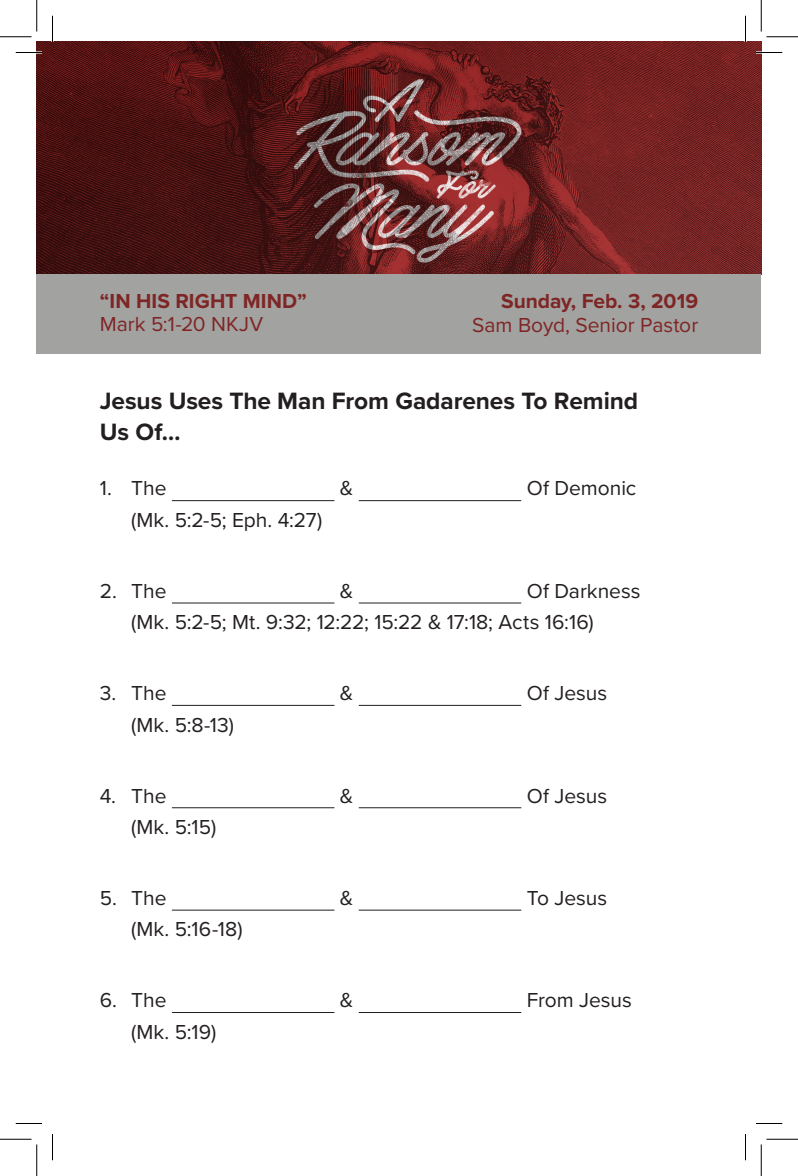
<style>
.page{position:relative;width:798px;height:1176px;background:#fff}
.page>*{position:absolute;margin:0;border:0;box-sizing:border-box;transform-origin:0 0}
.t1{font:700 24.5px/31.5px "Proxima Nova";letter-spacing:-.005em;color:#231f20}
.t2{font:21px/31.5px "Proxima Nova";color:#231f20}
.t3{font:21px "Proxima Nova";color:#7e2625}
.t4{font:700 21px "Proxima Nova";letter-spacing:.005em;color:#7e2625}
</style>
<div class="page">
<img style="left:37px;top:41px;width:724px;height:233px">
<div style="left:37px;top:274px;width:724px;height:79px;background:#a2a2a0"></div>
<hr style="left:172px;top:500px;width:162px;height:1px;background:#231f20">
<hr style="left:359px;top:500px;width:162px;height:1px;background:#231f20">
<hr style="left:172px;top:603px;width:162px;height:1px;background:#231f20">
<hr style="left:359px;top:603px;width:162px;height:1px;background:#231f20">
<hr style="left:172px;top:705px;width:162px;height:1px;background:#231f20">
<hr style="left:359px;top:705px;width:162px;height:1px;background:#231f20">
<hr style="left:172px;top:807px;width:162px;height:1px;background:#231f20">
<hr style="left:359px;top:807px;width:162px;height:1px;background:#231f20">
<hr style="left:172px;top:910px;width:162px;height:1px;background:#231f20">
<hr style="left:359px;top:910px;width:162px;height:1px;background:#231f20">
<hr style="left:172px;top:1012px;width:162px;height:1px;background:#231f20">
<hr style="left:359px;top:1012px;width:162px;height:1px;background:#231f20">
<hr style="left:16px;top:51px;width:26px;height:3px;background:#fff">
<hr style="left:756px;top:51px;width:26px;height:3px;background:#fff">
<hr style="left:51px;top:16px;width:3px;height:26px;background:#fff">
<hr style="left:744px;top:16px;width:3px;height:26px;background:#fff">
<svg style="left:16px;top:52px;width:26px;height:1px"></svg>
<svg style="left:756px;top:52px;width:26px;height:1px"></svg>
<svg style="left:16px;top:1123px;width:26px;height:1px"></svg>
<svg style="left:756px;top:1123px;width:26px;height:1px"></svg>
<svg style="left:52px;top:16px;width:1px;height:26px"></svg>
<svg style="left:52px;top:1134px;width:1px;height:26px"></svg>
<svg style="left:745px;top:16px;width:1px;height:26px"></svg>
<svg style="left:745px;top:1134px;width:1px;height:26px"></svg>
<hr style="left:0;top:36px;width:32px;height:1px;background:#000">
<hr style="left:766px;top:36px;width:32px;height:1px;background:#000">
<hr style="left:0;top:1139px;width:32px;height:1px;background:#000">
<hr style="left:766px;top:1139px;width:32px;height:1px;background:#000">
<hr style="left:36px;top:0;width:1px;height:32px;background:#000">
<hr style="left:36px;top:1144px;width:1px;height:32px;background:#000">
<hr style="left:761px;top:0;width:1px;height:32px;background:#000">
<hr style="left:761px;top:1144px;width:1px;height:32px;background:#000">
<p class="t4" style="left:100px;top:285px;width:208px">“IN HIS RIGHT MIND”</p>
<p class="t3" style="left:100px;top:308px;width:165px">Mark 5:1-20 NKJV</p>
<p class="t4" style="left:501px;top:285px;width:199px">Sunday, Feb. 3, 2019</p>
<p class="t3" style="left:472px;top:310px;width:227px">Sam Boyd, Senior Pastor</p>
<p class="t1" style="left:100px;top:384px;width:540px">Jesus Uses The Man From Gadarenes To Remind<br>Us Of…</p>
<p class="t2" style="left:100px;top:472px;width:68px">1. The</p>
<p class="t2" style="left:340px;top:472px;width:15px">&amp;</p>
<p class="t2" style="left:527px;top:472px;width:111px">Of Demonic</p>
<p class="t2" style="left:131px;top:503px;width:193px">(Mk. 5:2-5; Eph. 4:27)</p>
<p class="t2" style="left:131px;top:574px;width:511px;text-indent:395px">Of Darkness (Mk. 5:2-5; Mt. 9:32; 12:22; 15:22 &amp; 17:18; Acts 16:16)</p>
<p class="t2" style="left:100px;top:574px;width:68px">2. The</p>
<p class="t2" style="left:340px;top:574px;width:15px">&amp;</p>
<p class="t2" style="left:100px;top:676px;width:68px">3. The</p>
<p class="t2" style="left:340px;top:676px;width:15px">&amp;</p>
<p class="t2" style="left:527px;top:676px;width:82px">Of Jesus</p>
<p class="t2" style="left:131px;top:708px;width:104px">(Mk. 5:8-13)</p>
<p class="t2" style="left:100px;top:779px;width:68px">4. The</p>
<p class="t2" style="left:340px;top:779px;width:15px">&amp;</p>
<p class="t2" style="left:527px;top:779px;width:82px">Of Jesus</p>
<p class="t2" style="left:131px;top:810px;width:87px">(Mk. 5:15)</p>
<p class="t2" style="left:100px;top:881px;width:68px">5. The</p>
<p class="t2" style="left:340px;top:881px;width:15px">&amp;</p>
<p class="t2" style="left:527px;top:881px;width:82px">To Jesus</p>
<p class="t2" style="left:131px;top:913px;width:113px">(Mk. 5:16-18)</p>
<p class="t2" style="left:100px;top:984px;width:68px">6. The</p>
<p class="t2" style="left:340px;top:984px;width:15px">&amp;</p>
<p class="t2" style="left:527px;top:984px;width:107px">From Jesus</p>
<p class="t2" style="left:131px;top:1015px;width:87px">(Mk. 5:19)</p>
</div>
